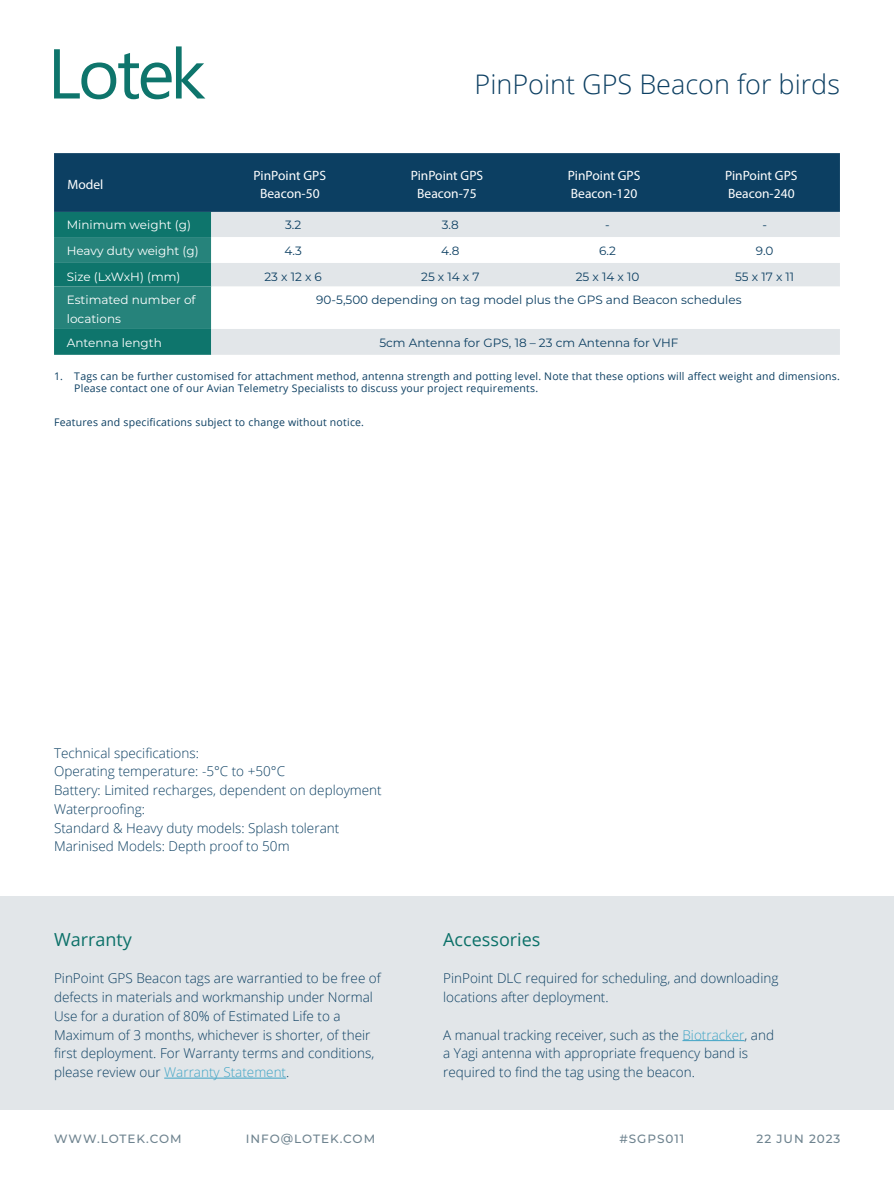
<style>
.page{position:relative;width:894px;height:1188px;background:#fff}
.page>*{position:absolute;margin:0;border:0;box-sizing:border-box;transform-origin:0 0}
.t1{font:300 27px "Open Sans";color:#0c3f62}
.Heading_3{font:18px "Open Sans";color:#0c7169}
.t2{font:300 13.5px/18.8px "Open Sans";color:#0c3f62}
.t3{font:13.5px/18.8px "Myriad Pro";color:#fff;text-align:center}
.t4{font:12px "Montserrat";color:#0c3f62}
.t5{font:12px/18.8px "Montserrat";color:#fff}
.t6{font:500 12px "Montserrat";letter-spacing:.08em;color:#6e838f}
.Fine_Print{font:10.5px/12.6px "Open Sans";letter-spacing:.02em;color:#0c3f62}
.s1{color:#3fa4c5}
</style>
<div class="page">
<div style="left:0;top:896px;width:893px;height:214px;background:#e2e6e9"></div>
<svg style="left:54px;top:46px;width:151px;height:53px"></svg>
<hr style="left:164px;top:1078px;width:122px;height:1px;background:#3fa4c5">
<hr style="left:682px;top:1040px;width:62px;height:1px;background:#3fa4c5">
<div style="left:54px;top:153px;width:785px;height:59px;background:#0c3f62"></div>
<div style="left:211px;top:212px;width:628px;height:143px;background:#e2e6e9"></div>
<svg style="left:54px;top:212px;width:157px;height:143px;background:#1a7c73"></svg>
<svg style="left:211px;top:237px;width:628px;height:92px"></svg>
<p class="t1" style="left:474px;top:65px;width:367px">PinPoint GPS Beacon for birds</p>
<p class="t3" style="left:68px;top:175px;width:37px">Model</p>
<p class="t3" style="left:253px;top:166px;width:74px">PinPoint GPS<br>Beacon-50</p>
<p class="t3" style="left:410px;top:166px;width:74px">PinPoint GPS<br>Beacon-75</p>
<p class="t3" style="left:567px;top:166px;width:74px;text-align:left">PinPoint GPS<br>Beacon-120</p>
<p class="t3" style="left:724px;top:166px;width:74px;text-align:left">PinPoint GPS<br>Beacon-240</p>
<p class="t5" style="left:67px;top:215px;width:126px">Minimum weight (g)</p>
<p class="t4" style="left:285px;top:216px;width:18px">3.2</p>
<p class="t4" style="left:441px;top:216px;width:19px">3.8</p>
<p class="t4" style="left:605px;top:216px;width:6px">-</p>
<p class="t4" style="left:762px;top:216px;width:6px">-</p>
<p class="t5" style="left:67px;top:241px;width:133px">Heavy duty weight (g)</p>
<p class="t4" style="left:284px;top:242px;width:19px">4.3</p>
<p class="t4" style="left:441px;top:242px;width:20px">4.8</p>
<p class="t4" style="left:599px;top:242px;width:18px">6.2</p>
<p class="t4" style="left:755px;top:242px;width:19px">9.0</p>
<p class="t5" style="left:67px;top:266px;width:115px">Size (LxWxH) (mm)</p>
<p class="t4" style="left:264px;top:268px;width:59px">23 x 12 x 6</p>
<p class="t4" style="left:421px;top:268px;width:60px">25 x 14 x 7</p>
<p class="t4" style="left:575px;top:268px;width:65px">25 x 14 x 10</p>
<p class="t4" style="left:735px;top:268px;width:60px">55 x 17 x 11</p>
<p class="t5" style="left:67px;top:290px;width:130px">Estimated number of locations</p>
<p class="t4" style="left:316px;top:292px;width:426px">90-5,500 depending on tag model plus the GPS and Beacon schedules</p>
<p class="t5" style="left:67px;top:333px;width:96px">Antenna length</p>
<p class="t4" style="left:379px;top:334px;width:300px">5cm Antenna for GPS, 18 – 23 cm Antenna for VHF</p>
<p class="Fine_Print" style="left:74px;top:369px;width:766px;text-indent:-20px">1. Tags can be further customised for attachment method, antenna strength and potting level. Note that these options will affect weight and dimensions.<br>Please contact one of our Avian Telemetry Specialists to discuss your project requirements.</p>
<p class="Fine_Print" style="left:54px;top:416px;width:311px">Features and specifications subject to change without notice.</p>
<p class="t2" style="left:54px;top:743px;width:146px">Technical specifications:</p>
<p class="t2" style="left:54px;top:762px;width:232px">Operating temperature: -5°C to +50°C</p>
<p class="t2" style="left:54px;top:781px;width:329px">Battery: Limited recharges, dependent on deployment</p>
<p class="t2" style="left:54px;top:799px;width:92px">Waterproofing:</p>
<p class="t2" style="left:54px;top:818px;width:287px">Standard &amp; Heavy duty models: Splash tolerant</p>
<p class="t2" style="left:54px;top:837px;width:237px">Marinised Models: Depth proof to 50m</p>
<p class="Heading_3" style="left:54px;top:927px;width:79px">Warranty</p>
<p class="t2" style="left:54px;top:969px;width:328px">PinPoint GPS Beacon tags are warrantied to be free of defects in materials and workmanship under Normal Use for a duration of 80% of Estimated Life to a Maximum of 3 months, whichever is shorter, of their first deployment. For Warranty terms and conditions, please review our <span class="s1">Warranty Statement</span>.</p>
<p class="Heading_3" style="left:443px;top:927px;width:99px">Accessories</p>
<p class="t2" style="left:443px;top:969px;width:336px">PinPoint DLC required for scheduling, and downloading locations after deployment.</p>
<p class="t2" style="left:443px;top:1025px;width:332px">A manual tracking receiver, such as the <span class="s1">Biotracker</span>, and a Yagi antenna with appropriate frequency band is required to find the tag using the beacon.</p>
<p class="t6" style="left:54px;top:1130px;width:129px">WWW.LOTEK.COM</p>
<p class="t6" style="left:246px;top:1130px;width:131px">INFO@LOTEK.COM</p>
<p class="t6" style="left:619px;top:1130px;width:66px">#SGPS011</p>
<p class="t6" style="left:756px;top:1130px;width:85px">22 Jun 2023</p>
</div>
